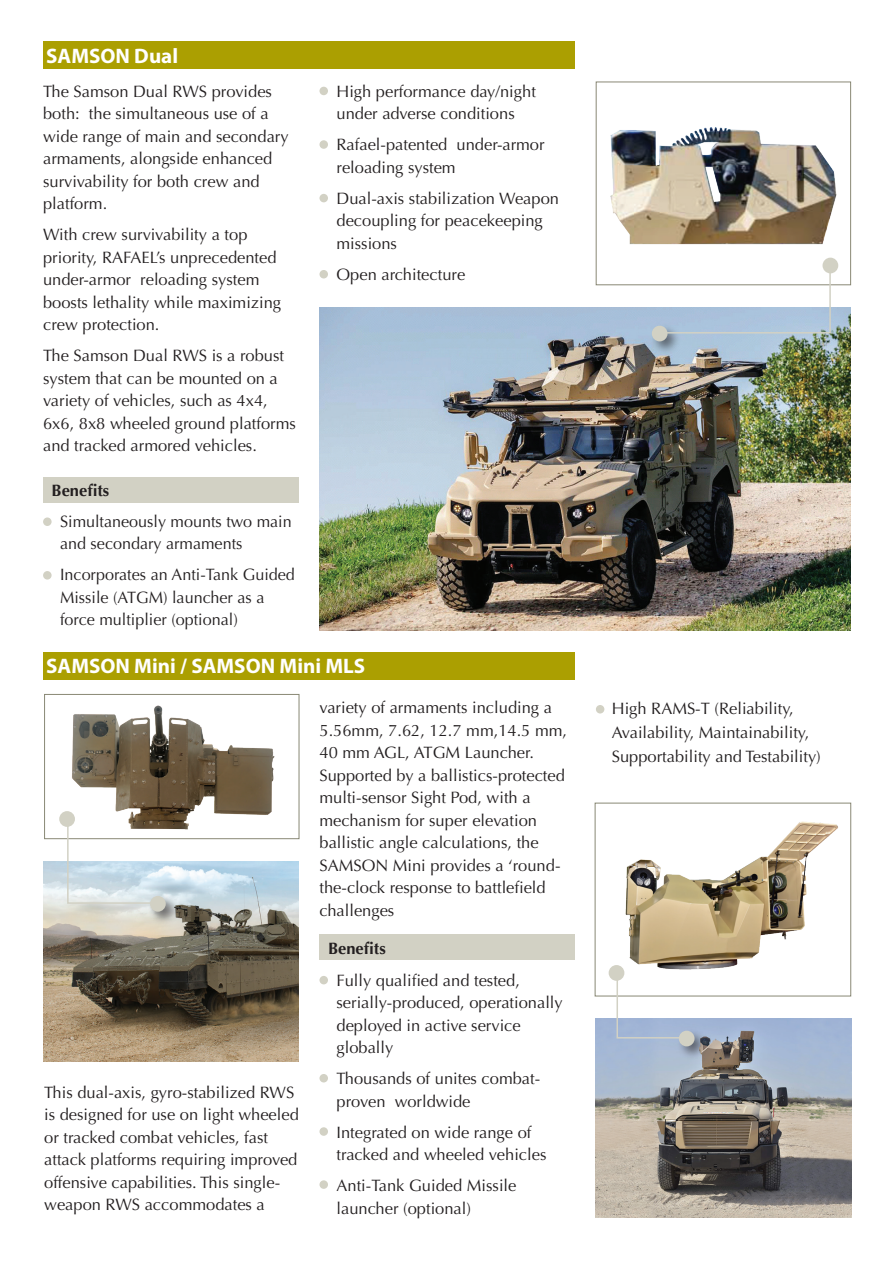
<style>
.page{position:relative;width:893px;height:1263px;background:#fff}
.page>*{position:absolute;margin:0;border:0;box-sizing:border-box;transform-origin:0 0}
.t1{font:700 21px "Myriad Pro";color:#fff}
.t2{font:16.5px/22.5px "Optima";color:#231f20}
.t3{font:700 16.5px "Optima";color:#231f20}
</style>
<div class="page">
<img style="left:43px;top:862px;width:255px;height:199px">
<div style="left:319px;top:934px;width:256px;height:25px;background:#d2d1c4"></div>
<div style="left:43px;top:477px;width:255px;height:26px;background:#d2d1c4"></div>
<div style="left:43px;top:42px;width:532px;height:27px;background:#ab9f01"></div>
<div style="left:43px;top:652px;width:532px;height:28px;background:#ab9f01"></div>
<img style="left:319px;top:307px;width:532px;height:324px">
<div style="left:596px;top:82px;width:255px;height:203px;border:1px solid #898875"></div>
<img style="left:610px;top:115px;width:241px;height:131px">
<div style="left:650px;top:323px;width:31px;height:32px;background:#231f20;opacity:.55"></div>
<div style="left:652px;top:326px;width:15px;height:15px;background:#d2d1c4;border-radius:50%"></div>
<div style="left:822px;top:258px;width:16px;height:15px;background:#d2d1c4;border-radius:50%"></div>
<svg style="left:661px;top:265px;width:171px;height:69px"></svg>
<div style="left:319px;top:87px;width:9px;height:8px;background:#d2d1c4;border-radius:50%"></div>
<div style="left:319px;top:140px;width:9px;height:9px;background:#d2d1c4;border-radius:50%"></div>
<div style="left:319px;top:194px;width:9px;height:8px;background:#d2d1c4;border-radius:50%"></div>
<div style="left:319px;top:270px;width:9px;height:8px;background:#d2d1c4;border-radius:50%"></div>
<div style="left:43px;top:517px;width:9px;height:9px;background:#d2d1c4;border-radius:50%"></div>
<div style="left:43px;top:571px;width:9px;height:8px;background:#d2d1c4;border-radius:50%"></div>
<img style="left:608px;top:821px;width:230px;height:156px">
<div style="left:595px;top:803px;width:256px;height:193px;border:1px solid #898875"></div>
<div style="left:44px;top:694px;width:255px;height:145px;border:1px solid #898875"></div>
<div style="left:148px;top:894px;width:31px;height:31px;background:#231f20;opacity:.55"></div>
<div style="left:150px;top:896px;width:16px;height:16px;background:#d2d1c4;border-radius:50%"></div>
<div style="left:319px;top:976px;width:9px;height:8px;background:#d2d1c4;border-radius:50%"></div>
<div style="left:319px;top:1074px;width:9px;height:8px;background:#d2d1c4;border-radius:50%"></div>
<div style="left:319px;top:1180px;width:9px;height:9px;background:#d2d1c4;border-radius:50%"></div>
<div style="left:319px;top:1127px;width:9px;height:9px;background:#d2d1c4;border-radius:50%"></div>
<div style="left:596px;top:705px;width:8px;height:8px;background:#d2d1c4;border-radius:50%"></div>
<div style="left:59px;top:811px;width:16px;height:16px;background:#d2d1c4;border-radius:50%"></div>
<svg style="left:66px;top:836px;width:95px;height:68px"></svg>
<img style="left:596px;top:1018px;width:255px;height:200px">
<div style="left:677px;top:1028px;width:31px;height:32px;background:#231f20;opacity:.55"></div>
<div style="left:679px;top:1031px;width:16px;height:15px;background:#d2d1c4;border-radius:50%"></div>
<div style="left:609px;top:965px;width:15px;height:16px;background:#d2d1c4;border-radius:50%"></div>
<svg style="left:616px;top:970px;width:72px;height:69px"></svg>
<img style="left:65px;top:705px;width:210px;height:131px">
<p class="t1" style="left:46px;top:43px;width:133px">SAMSON Dual</p>
<p class="t2" style="left:43px;top:80px;width:230px;text-align:right">The Samson Dual RWS provides the simultaneous use of a</p>
<p class="t2" style="left:43px;top:103px;width:247px">both:<br>wide range of main and secondary armaments, alongside enhanced survivability for both crew and platform.</p>
<p class="t2" style="left:43px;top:224px;width:206px">With crew survivability a top</p>
<p class="t2" style="left:43px;top:246px;width:235px">priority, RAFAELs’ unprecedented</p>
<p class="t2" style="left:140px;top:269px;width:121px">reloading system</p>
<p class="t2" style="left:43px;top:269px;width:240px">under-armor<br>boosts lethality while maximizing crew protection.</p>
<p class="t2" style="left:43px;top:345px;width:254px">The Samson Dual RWS is a robust system that can be mounted on a variety of vehicles, such as x4 4,<br>x6 6, 8x8 wheeled ground platforms and tracked armored vehicles.</p>
<p class="t3" style="left:52px;top:481px;width:59px">Benefits</p>
<p class="t2" style="left:60px;top:510px;width:233px">Simultaneously mounts two main and secondary armaments</p>
<p class="t2" style="left:60px;top:564px;width:236px">Incorporates an Anti-Tank Guided<br>Missile (ATGM) launcher as a force multiplier (optional(</p>
<p class="t2" style="left:336px;top:80px;width:201px">High performance day/night under adverse conditions</p>
<p class="t2" style="left:457px;top:134px;width:90px">under-armor</p>
<p class="t2" style="left:336px;top:134px;width:121px">Rafael-patented reloading system</p>
<p class="t2" style="left:336px;top:187px;width:224px">Dual-axis stabilization Weapon decoupling for peacekeeping missions</p>
<p class="t2" style="left:336px;top:263px;width:130px">Open architecture</p>
<p class="t1" style="left:46px;top:652px;width:320px">SAMSON Mini / SAMSON Mini MLS</p>
<p class="t2" style="left:44px;top:1081px;width:256px">This dual-axis, gyro-stabilized RWS is designed for use on light wheeled or tracked combat vehicles, fast attack platforms requiring improved</p>
<p class="t2" style="left:44px;top:1194px;width:222px">weapon RWS accommodates a</p>
<p class="t2" style="left:44px;top:1171px;width:237px">offensive capabilities. This single-</p>
<p class="t2" style="left:319px;top:696px;width:249px">variety of armaments including a<br>5.56mm, 7.62, 12.7 mm,14.5 mm,<br>40 mm AGL, ATGM Launcher.<br>Supported by a ballistics-protected multi-sensor Sight Pod, with a mechanism for super elevation ballistic angle calculations, the</p>
<p class="t2" style="left:319px;top:877px;width:228px">the-clock response to battlefield</p>
<p class="t2" style="left:319px;top:854px;width:242px">SAMSON Mini provides a ‘round-</p>
<p class="t2" style="left:319px;top:899px;width:76px">challenges</p>
<p class="t3" style="left:328px;top:939px;width:59px">Benefits</p>
<p class="t2" style="left:336px;top:969px;width:228px">Fully qualified and tested, serially-produced, operationally deployed in active service globally</p>
<p class="t2" style="left:395px;top:1090px;width:77px">worldwide</p>
<p class="t2" style="left:336px;top:1067px;width:205px">Thousands of unites combat-</p>
<p class="t2" style="left:336px;top:1090px;width:51px">proven</p>
<p class="t2" style="left:336px;top:1121px;width:211px">Integrated on wide range of tracked and wheeled vehicles</p>
<p class="t2" style="left:336px;top:1174px;width:181px">Anti-Tank Guided Missile launcher (optional(</p>
<p class="t2" style="left:612px;top:696px;width:210px;line-height:24px">High RAMS T- (Reliability,<br>Availability, Maintainability,<br>Supportability and Testability(</p>
</div>
